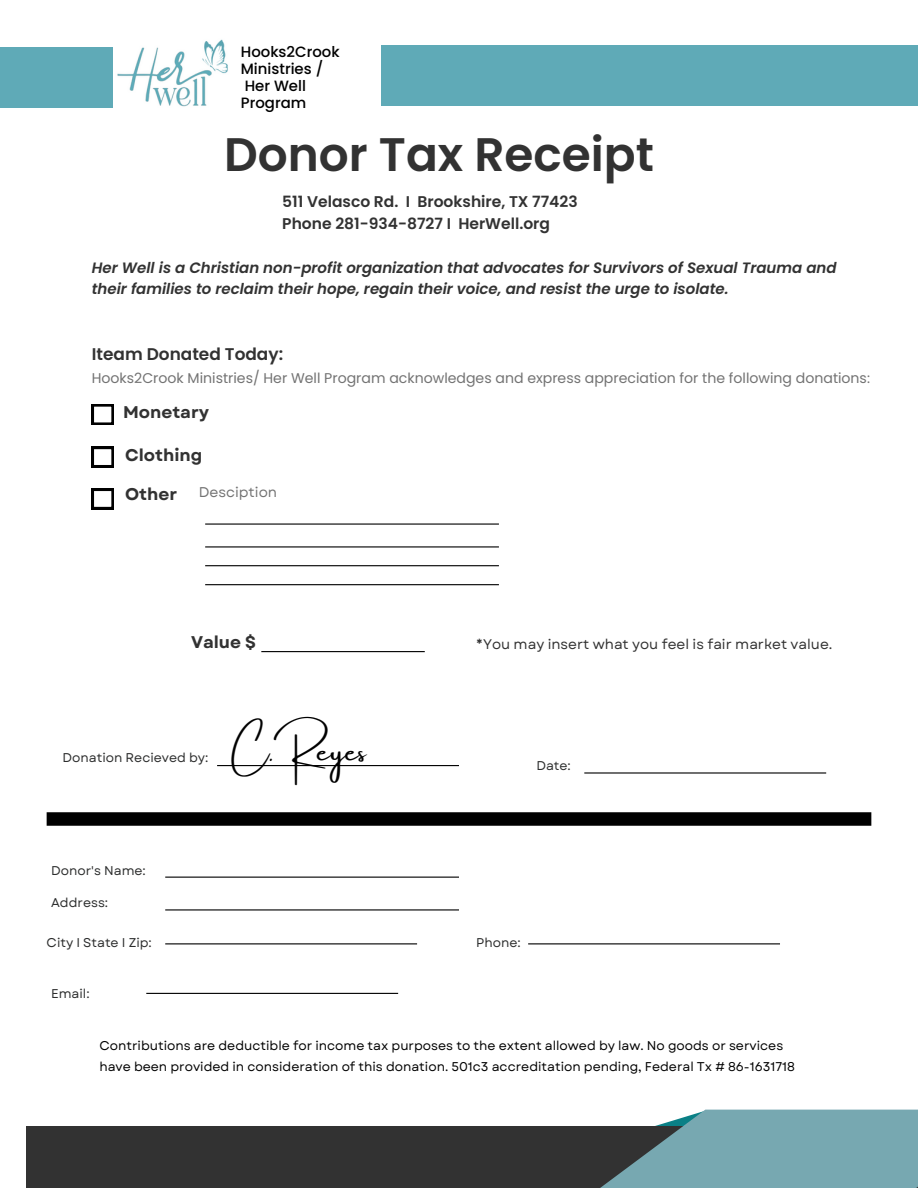
<style>
.page{position:relative;width:918px;height:1188px;background:#fff}
.page>*{position:absolute;margin:0;border:0;box-sizing:border-box;transform-origin:0 0}
.t1{font:600 46.95px "Poppins";color:#323232}
.t2{font:28.5px "Amsterdam One";color:#000}
.t3{font:700 16.95px "Garet";color:#323232}
.t4{font:600 16.95px "Poppins";color:#323232}
.t5{font:600 15.45px/22.5px "Poppins";color:#323232}
.t6{font:italic 600 15px/21.3px "Poppins";color:#323232}
.t7{font:500 14.85px/17px "Poppins";color:#000}
.t8{font:14.1px "Poppins";color:#737373}
.t9{font:14.1px "Garet";color:#737373}
.t10{font:13.95px "Garet";color:#323232}
.t11{font:12.75px/21.1px "Garet";color:#000}
.t12{font:12.75px "Garet";color:#2c2d2d}
</style>
<div class="page">
<div style="left:27px;top:1126px;width:891px;height:62px;background:#323232"></div>
<div style="left:0;top:47px;width:123px;height:60px;background:#5faab7"></div>
<div style="left:381px;top:45px;width:537px;height:61px;background:#5faab7"></div>
<svg style="left:600px;top:1110px;width:318px;height:78px;fill:#77a8b1"></svg>
<div style="left:92px;top:404px;width:22px;height:21px;background:#000"></div>
<svg style="left:94px;top:406px;width:18px;height:17px"></svg>
<div style="left:92px;top:447px;width:22px;height:20px;background:#000"></div>
<svg style="left:94px;top:449px;width:18px;height:16px"></svg>
<div style="left:92px;top:489px;width:22px;height:20px;background:#000"></div>
<svg style="left:94px;top:491px;width:18px;height:16px"></svg>
<hr style="left:205px;top:523px;width:294px;height:2px;background:#000">
<hr style="left:205px;top:546px;width:294px;height:2px;background:#000">
<hr style="left:205px;top:565px;width:294px;height:1px;background:#000">
<hr style="left:205px;top:584px;width:294px;height:1px;background:#000">
<hr style="left:261px;top:651px;width:164px;height:1px;background:#000">
<hr style="left:217px;top:765px;width:242px;height:1px;background:#000">
<hr style="left:584px;top:772px;width:242px;height:2px;background:#000">
<div style="left:47px;top:812px;width:824px;height:14px;background:#000"></div>
<hr style="left:165px;top:877px;width:294px;height:1px;background:#000">
<hr style="left:165px;top:909px;width:294px;height:2px;background:#000">
<hr style="left:165px;top:943px;width:252px;height:1px;background:#000">
<hr style="left:528px;top:943px;width:252px;height:1px;background:#000">
<hr style="left:146px;top:993px;width:252px;height:1px;background:#000">
<img style="left:114px;top:39px;width:114px;height:68px">
<h3 class="t7" style="left:241px;top:43px;width:100px">Hooks2Crook<br>Ministries /<br>Her Well<br>Program</h3>
<p class="t1" style="left:224px;top:122px;width:432px">Donor Tax Receipt</p>
<h3 class="t5" style="left:282px;top:190px;width:297px">511 Velasco Rd. I Brookshire, TX 77423<br>Phone 281-934-8727 I HerWell.org</h3>
<h5 class="t6" style="left:92px;top:257px;width:746px">Her Well is a Christian non-profit organization that advocates for Survivors of Sexual Trauma and their families to reclaim their hope, regain their voice, and resist the urge to isolate.</h5>
<h3 class="t4" style="left:92px;top:342px;width:193px">Iteam Donated Today:</h3>
<h3 class="t8" style="left:92px;top:368px;width:780px">Hooks2Crook Ministries/ Her Well Program acknowledges and express appreciation for the following donations:</h3>
<h2 class="t3" style="left:123px;top:400px;width:88px">Monetary</h2>
<p class="t3" style="left:125px;top:443px;width:79px">Clothing</p>
<p class="t3" style="left:125px;top:481px;width:54px">Other</p>
<h5 class="t9" style="left:199px;top:482px;width:80px">Desciption</h5>
<h1 class="t3" style="left:191px;top:630px;width:66px">Value $</h1>
<p class="t12" style="left:63px;top:748px;width:147px">Donation Recieved by:</p>
<p class="t2" style="left:231px;top:736px;width:137px">C.Reyes</p>
<h4 class="t12" style="left:51px;top:861px;width:96px">Donor's Name:</h4>
<p class="t12" style="left:51px;top:894px;width:59px">Address:</p>
<p class="t10" style="left:476px;top:634px;width:358px">*You may insert what you feel is fair market value.</p>
<p class="t12" style="left:536px;top:757px;width:36px">Date:</p>
<h3 class="t12" style="left:47px;top:933px;width:107px">City I State I Zip:</h3>
<h4 class="t12" style="left:476px;top:933px;width:46px">Phone:</h4>
<h3 class="t12" style="left:51px;top:984px;width:40px">Email:</h3>
<p class="t11" style="left:99px;top:1035px;width:697px">Contributions are deductible for income tax purposes to the extent allowed by law. No goods or services have been provided in consideration of this donation. 501c3 accreditation pending, Federal Tx # 86-1631718</p>
</div>
